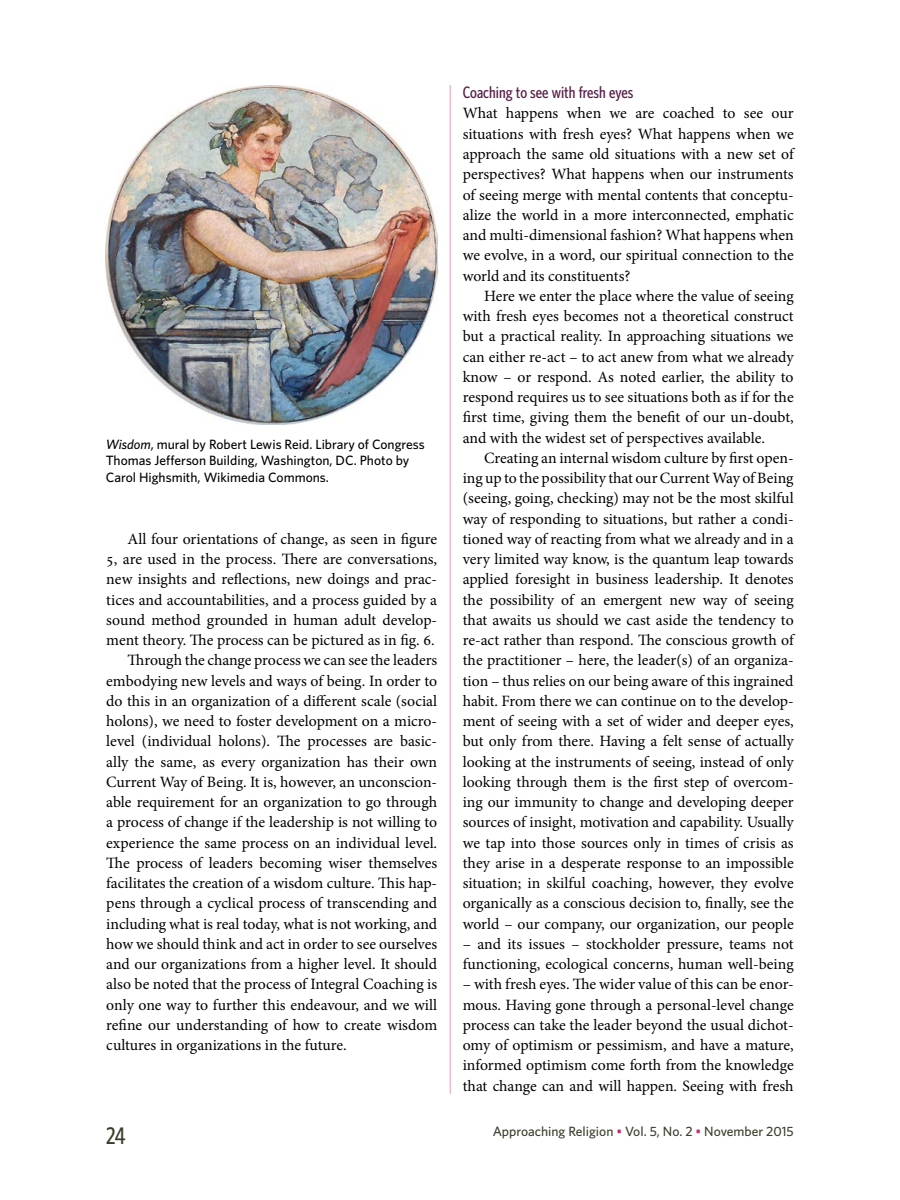
<style>
.page{position:relative;width:900px;height:1200px;background:#fff}
.page>*{position:absolute;margin:0;border:0;box-sizing:border-box;transform-origin:0 0}
.t1{font:500 24px "Whitney Condensed";color:#393e29}
.t2{font:500 16.5px "Whitney Condensed";color:#571f48}
.t3{font:15.75px/20.2px "Minion Pro";color:#000;text-align:justify}
.t4{font:500 13.5px/16.5px "Whitney";color:#000}
.t5{font:500 13.5px "Whitney";color:#393e29}
.s1{font-style:italic}
.s2{color:#c23272}
</style>
<div class="page">
<hr style="left:450px;top:85px;width:1px;height:1009px;background:#e69cba">
<img style="left:106px;top:85px;width:331px;height:339px">
<p class="t4" style="left:106px;top:436px;width:320px"><span class="s1">Wisdom</span>, mural by Robert Lewis Reid. Library of Congress<br>Thomas Jefferson Building, Washington, DC. Photo by<br>Carol Highsmith, Wikimedia Commons.</p>
<p class="t3" style="left:128px;top:529px;width:311px">All four orientations of change, as seen in figure</p>
<p class="t3" style="left:106px;top:549px;width:332px">5, are used in the process. There are conversations,</p>
<p class="t3" style="left:106px;top:569px;width:332px">new insights and reflections, new doings and prac-</p>
<p class="t3" style="left:106px;top:590px;width:332px">tices and accountabilities, and a process guided by a</p>
<p class="t3" style="left:106px;top:610px;width:332px">sound method grounded in human adult develop-</p>
<p class="t3" style="left:106px;top:630px;width:330px">ment theory. The process can be pictured as in fig. 6.</p>
<p class="t3" style="left:128px;top:650px;width:311px">Through the change process we can see the leaders</p>
<p class="t3" style="left:106px;top:671px;width:332px">embodying new levels and ways of being. In order to</p>
<p class="t3" style="left:106px;top:691px;width:332px">do this in an organization of a different scale (social</p>
<p class="t3" style="left:106px;top:711px;width:332px">holons), we need to foster development on a micro-</p>
<p class="t3" style="left:106px;top:731px;width:331px">level (individual holons). The processes are basic-</p>
<p class="t3" style="left:106px;top:752px;width:332px">ally the same, as every organization has their own</p>
<p class="t3" style="left:106px;top:772px;width:332px">Current Way of Being. It is, however, an unconscion-</p>
<p class="t3" style="left:106px;top:792px;width:332px">able requirement for an organization to go through</p>
<p class="t3" style="left:106px;top:812px;width:332px">a process of change if the leadership is not willing to</p>
<p class="t3" style="left:106px;top:833px;width:332px">experience the same process on an individual level.</p>
<p class="t3" style="left:106px;top:853px;width:332px">The process of leaders becoming wiser themselves</p>
<p class="t3" style="left:106px;top:873px;width:332px">facilitates the creation of a wisdom culture. This hap-</p>
<p class="t3" style="left:106px;top:893px;width:332px">pens through a cyclical process of transcending and</p>
<p class="t3" style="left:106px;top:914px;width:332px">including what is real today, what is not working, and</p>
<p class="t3" style="left:106px;top:934px;width:332px">how we should think and act in order to see ourselves</p>
<p class="t3" style="left:106px;top:954px;width:332px">and our organizations from a higher level. It should</p>
<p class="t3" style="left:106px;top:974px;width:332px">also be noted that the process of Integral Coaching is</p>
<p class="t3" style="left:106px;top:995px;width:332px">only one way to further this endeavour, and we will</p>
<p class="t3" style="left:106px;top:1015px;width:332px">refine our understanding of how to create wisdom</p>
<p class="t3" style="left:106px;top:1035px;width:242px">cultures in organizations in the future.</p>
<p class="t2" style="left:463px;top:82px;width:172px">Coaching to see with fresh eyes</p>
<p class="t3" style="left:463px;top:103px;width:333px">What happens when we are coached to see our situations with fresh eyes? What happens when we approach the same old situations with a new set of perspectives? What happens when our instruments of seeing merge with mental contents that conceptu&shy;alize the world in a more interconnected, emphatic and multi-dimensional fashion? What happens when we evolve, in a word, our spiritual connection to the world and its constituents?</p>
<p class="t3" style="left:463px;top:286px;width:332px;text-indent:21px">Here we enter the place where the value of seeing with fresh eyes becomes not a theoretical construct but a practical reality. In approaching situations we can either re-act – to act anew from what we already know – or respond. As noted earlier, the ability to respond requires us to see situations both as if for the first time, giving them the benefit of our un-doubt, and with the widest set of perspectives available.</p>
<p class="t3" style="left:463px;top:448px;width:333px;text-indent:21px">Creating an internal wisdom culture by first open&shy;ing up to the possibility that our Current Way of Being (seeing, going, checking) may not be the most skilful way of responding to situations, but rather a condi&shy;tioned way of reacting from what we already and in a very limited way know, is the quantum leap towards applied foresight in business leadership. It denotes the possibility of an emergent new way of seeing that awaits us should we cast aside the tendency to re-act rather than respond. The conscious growth of the practitioner – here, the leader(s) of an organiza&shy;tion – thus relies on our being aware of this ingrained habit. From there we can continue on to the develop&shy;ment of seeing with a set of wider and deeper eyes, but only from there. Having a felt sense of actually looking at the instruments of seeing, instead of only looking through them is the first step of overcom&shy;ing our immunity to change and developing deeper sources of insight, motivation and capability. Usually we tap into those sources only in times of crisis as they arise in a desperate response to an impossible situation; in skilful coaching, however, they evolve organically as a conscious decision to, finally, see the world – our company, our organization, our people</p>
<p class="t3" style="left:463px;top:934px;width:332px">– and its issues – stockholder pressure, teams not functioning, ecological concerns, human well-being</p>
<p class="t3" style="left:463px;top:974px;width:332px">– with fresh eyes. The wider value of this can be enor&shy;mous. Having gone through a personal-level change process can take the leader beyond the usual dichot&shy;omy of optimism or pessimism, and have a mature, informed optimism come forth from the knowledge that change can and will happen. Seeing with fresh</p>
<h1 class="t1" style="left:106px;top:1121px;width:21px">24</h1>
<p class="t5" style="left:493px;top:1123px;width:302px">Approaching Religion <span class="s2">•</span> Vol. 5, No. 2 <span class="s2">•</span> November 2015</p>
</div>
